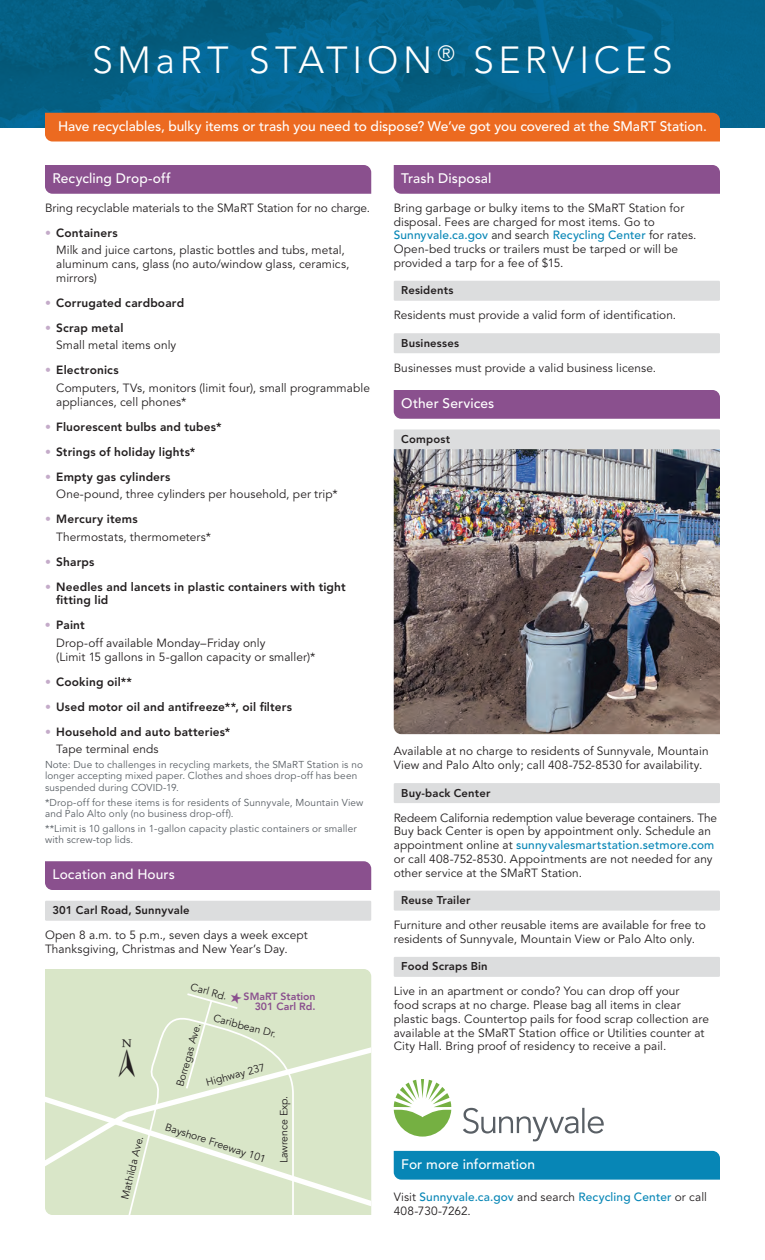
<style>
.page{position:relative;width:765px;height:1260px;background:#fff}
.page>*{position:absolute;margin:0;border:0;box-sizing:border-box;transform-origin:0 0}
.t1{font:300 37.5px "Avenir";letter-spacing:.125em;color:#fff}
.t2{font:500 13.75px "Avenir";color:#fff}
.t3{font:11.88px/13.8px "Avenir";letter-spacing:.005em;color:#231f20}
.t4{font:800 11.88px/13.8px "Avenir";letter-spacing:.015em;color:#231f20}
.t5{font:800 11.25px "Avenir";letter-spacing:.015em;color:#231f20}
.t6{font:10.5px "Avenir";color:#231f20}
.t7{font:800 10.5px/10.5px "Avenir";color:#8a508e;text-align:right}
.t8{font:10px/11.2px "Avenir";letter-spacing:.015em;color:#595f65}
.s1{font-weight:800;color:#c4abc9}
.s2{font-weight:800}
.s3{color:#c4abc9}
.s4{font-weight:400}
.s5{color:#8a508e}
.s6{font-weight:500;color:#0786b6}
</style>
<div class="page">
<img style="left:0;top:0;width:765px;height:128px">
<div style="left:45px;top:165px;width:326px;height:29px;background:#8a508e"></div>
<div style="left:45px;top:861px;width:326px;height:29px;background:#8a508e"></div>
<div style="left:45px;top:901px;width:326px;height:20px;background:#dcddde"></div>
<div style="left:394px;top:165px;width:326px;height:29px;background:#8a508e"></div>
<div style="left:394px;top:281px;width:326px;height:20px;background:#dcddde"></div>
<div style="left:394px;top:333px;width:326px;height:20px;background:#dcddde"></div>
<div style="left:394px;top:390px;width:326px;height:29px;background:#8a508e"></div>
<div style="left:394px;top:429px;width:326px;height:20px;background:#dcddde"></div>
<div style="left:394px;top:783px;width:326px;height:20px;background:#dcddde"></div>
<div style="left:394px;top:891px;width:326px;height:20px;background:#dcddde"></div>
<div style="left:394px;top:957px;width:326px;height:20px;background:#dcddde"></div>
<div style="left:394px;top:1151px;width:326px;height:29px;background:#0786b6"></div>
<img style="left:394px;top:449px;width:326px;height:285px">
<svg style="left:463px;top:1108px;width:141px;height:33px"></svg>
<svg style="left:394px;top:1079px;width:57px;height:58px"></svg>
<div style="left:45px;top:113px;width:675px;height:29px;background:#ec6a20"></div>
<div style="left:45px;top:969px;width:326px;height:49px;background:#d9e6c8"></div>
<svg style="left:45px;top:1018px;width:326px;height:45px"></svg>
<div style="left:45px;top:1063px;width:326px;height:152px;background:#d9e6c8"></div>
<svg style="left:63px;top:992px;width:295px;height:223px;background:#dbe7cb"></svg>
<h1 class="t1" style="left:92px;top:39px;width:582px">SMaRT STATION <sup>®</sup> SERVICES</h1>
<p class="t2" style="left:58px;top:118px;width:650px">Have recyclables, bulky items or trash you need to dispose? We’ve got you covered at the SMaRT Station.</p>
<p class="t2" style="left:52px;top:170px;width:120px">Recycling Drop-off</p>
<p class="t3" style="left:45px;top:201px;width:327px">Bring recyclable materials to the SMaRT Station for no charge.</p>
<p class="t3" style="left:56px;top:224px;width:290px;line-height:17.5px;text-indent:-11px"><span class="s1">•</span> <span class="s2">Containers<br></span>Milk and juice cartons, plastic bottles and tubs, metal,</p>
<p class="t3" style="left:56px;top:257px;width:295px">aluminum cans, glass (no auto/window glass, ceramics, mirrors)</p>
<p class="t4" style="left:45px;top:296px;width:141px"><span class="s3">•</span> Corrugated cardboard</p>
<p class="t3" style="left:56px;top:319px;width:122px;line-height:17.5px;text-indent:-11px"><span class="s1">•</span> <span class="s2">Scrap metal<br></span>Small metal items only</p>
<p class="t3" style="left:56px;top:362px;width:315px;line-height:17.5px;text-indent:-11px"><span class="s1">•</span> <span class="s2">Electronics<br></span>Computers, TVs, monitors (limit four), small programmable</p>
<p class="t3" style="left:56px;top:395px;width:132px">appliances, cell phones*</p>
<p class="t4" style="left:45px;top:420px;width:178px"><span class="s3">•</span> Fluorescent bulbs and tubes*</p>
<p class="t4" style="left:45px;top:445px;width:152px"><span class="s3">•</span> Strings of holiday lights*</p>
<p class="t3" style="left:56px;top:468px;width:283px;line-height:17.5px;text-indent:-11px"><span class="s1">•</span> <span class="s2">Empty gas cylinders<br></span>One-pound, three cylinders per household, per trip*</p>
<p class="t3" style="left:56px;top:511px;width:156px;line-height:17.5px;text-indent:-11px"><span class="s1">•</span> <span class="s2">Mercury items<br></span>Thermostats, thermometers*</p>
<p class="t4" style="left:45px;top:555px;width:51px"><span class="s3">•</span> Sharps</p>
<p class="t4" style="left:56px;top:580px;width:291px;text-indent:-11px"><span class="s3">•</span> Needles and lancets in plastic containers with tight fitting lid</p>
<p class="t3" style="left:56px;top:617px;width:211px;line-height:17.5px;text-indent:-11px"><span class="s1">•</span> <span class="s2">Paint<br></span>Drop-off available Monday–Friday only</p>
<p class="t3" style="left:56px;top:650px;width:261px">(Limit 15 gallons in 5-gallon capacity or smaller)*</p>
<p class="t4" style="left:45px;top:675px;width:89px"><span class="s3">•</span> Cooking oil**</p>
<p class="t4" style="left:45px;top:699px;width:249px"><span class="s3">•</span> Used motor oil and antifreeze**, oil filters</p>
<p class="t4" style="left:56px;top:723px;width:176px;line-height:17.5px;text-indent:-11px"><span class="s3">•</span> Household and auto batteries*<br><span class="s4">Tape terminal ends</span></p>
<p class="t8" style="left:45px;top:759px;width:319px">Note: Due to challenges in recycling markets, the SMaRT Station is no longer accepting mixed paper. Clothes and shoes drop-off has been suspended during COVID-19.</p>
<p class="t8" style="left:45px;top:797px;width:320px">*Drop-off for these items is for residents of Sunnyvale, Mountain View and Palo Alto only (no business drop-off).</p>
<p class="t8" style="left:45px;top:823px;width:313px">**Limit is 10 gallons in 1-gallon capacity plastic containers or smaller with screw-top lids.</p>
<p class="t2" style="left:52px;top:867px;width:124px">Location and Hours</p>
<p class="t5" style="left:52px;top:904px;width:139px">301 Carl Road, Sunnyvale</p>
<p class="t3" style="left:45px;top:929px;width:264px">Open 8 a.m. to 5 p.m., seven days a week except<br>Thanksgiving, Christmas and New Year’s Day.</p>
<p class="t6" style="left:118px;top:1197px;width:66px;rotate:-76deg">Mathilda Ave.</p>
<p class="t6" style="left:192px;top:981px;width:54px;rotate:15deg">Carl Rd. <span class="s5">★</span></p>
<p class="t7" style="left:244px;top:991px;width:73px">SMaRT Station<br>301 Carl Rd.</p>
<p class="t6" style="left:215px;top:1011px;width:66px;rotate:15deg">Caribbean Dr.</p>
<p class="t6" style="left:174px;top:1085px;width:67px;rotate:-74deg">Borregas Ave.</p>
<p class="t6" style="left:204px;top:1076px;width:62px;rotate:-15deg">Highway 237</p>
<p class="t6" style="left:168px;top:1121px;width:107px;rotate:18deg">Bayshore Freeway 101</p>
<p class="t6" style="left:278px;top:1163px;width:69px;rotate:-90deg">Lawrence Exp.</p>
<p class="t2" style="left:401px;top:170px;width:92px">Trash Disposal</p>
<p class="t3" style="left:394px;top:201px;width:304px">Bring garbage or bulky items to the SMaRT Station for disposal. Fees are charged for most items. Go to <span class="s6">Sunnyvale.ca.gov</span> and search <span class="s6">Recycling Center</span> for rates.<br>Open-bed trucks or trailers must be tarped or will be provided a tarp for a fee of $15.</p>
<p class="t5" style="left:401px;top:284px;width:54px">Residents</p>
<p class="t3" style="left:394px;top:309px;width:284px">Residents must provide a valid form of identification.</p>
<p class="t5" style="left:401px;top:336px;width:59px">Businesses</p>
<p class="t3" style="left:394px;top:361px;width:264px">Businesses must provide a valid business license.</p>
<p class="t2" style="left:401px;top:395px;width:95px">Other Services</p>
<p class="t5" style="left:401px;top:432px;width:50px">Compost</p>
<p class="t3" style="left:394px;top:745px;width:316px">Available at no charge to residents of Sunnyvale, Mountain<br>View and Palo Alto only; call 408-752-8530 for availability.</p>
<p class="t5" style="left:401px;top:786px;width:91px">Buy-back Center</p>
<p class="t3" style="left:394px;top:811px;width:325px">Redeem California redemption value beverage containers. The Buy back Center is open by appointment only. Schedule an appointment online at <span class="s6">sunnyvalesmartstation.setmore.com </span>or call 408-752-8530. Appointments are not needed for any other service at the SMaRT Station.</p>
<p class="t5" style="left:401px;top:894px;width:71px">Reuse Trailer</p>
<p class="t3" style="left:394px;top:919px;width:314px">Furniture and other reusable items are available for free to residents of Sunnyvale, Mountain View or Palo Alto only.</p>
<p class="t5" style="left:401px;top:960px;width:88px">Food Scraps Bin</p>
<p class="t3" style="left:394px;top:985px;width:317px">Live in an apartment or condo? You can drop off your<br>food scraps at no charge. Please bag all items in clear plastic bags. Countertop pails for food scrap collection are available at the SMaRT Station office or Utilities counter at City Hall. Bring proof of residency to receive a pail.</p>
<p class="t2" style="left:401px;top:1156px;width:135px">For more information</p>
<p class="t3" style="left:394px;top:1191px;width:315px">Visit <span class="s6">Sunnyvale.ca.gov</span> and search <span class="s6">Recycling Center</span> or call<br>408-730-7262.</p>
</div>
